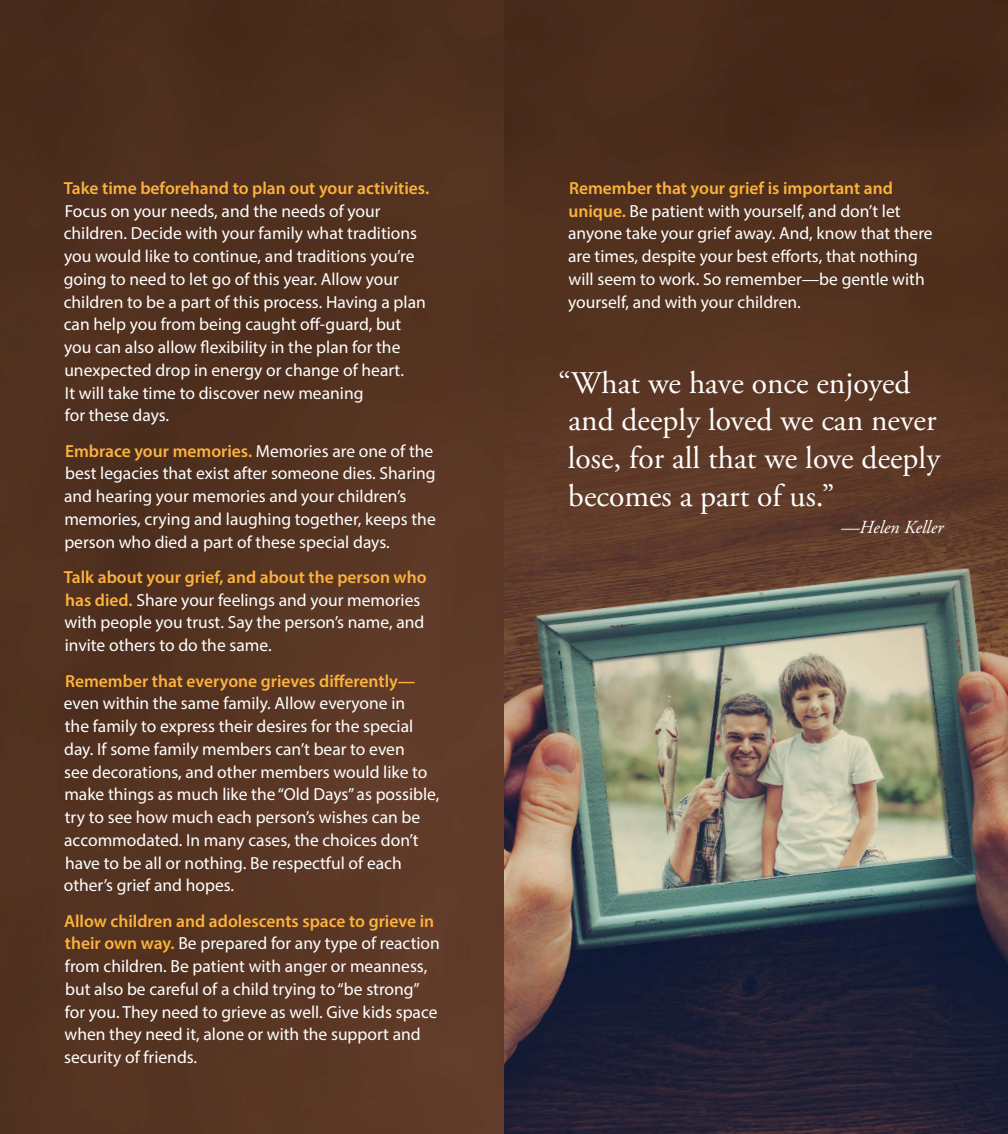
<style>
.page{position:relative;width:1008px;height:1134px;background:#fff}
.page>*{position:absolute;margin:0;border:0;box-sizing:border-box;transform-origin:0 0}
.t1{font:31.5px/37.8px "Adobe Garamond Pro";color:#fff}
.t2{font:italic 18.38px "Adobe Garamond Pro";color:#fff}
.t3{font:17.5px/22.8px "Myriad Pro";color:#fff}
.t4{font:600 17.5px "Myriad Pro";color:#fcb23d}
.s1{font-weight:600;color:#fcb23d}
</style>
<div class="page">
<img style="left:0;top:0;width:504px;height:1134px">
<img style="left:504px;top:0;width:504px;height:1134px">
<p class="t4" style="left:64px;top:177px;width:367px">Take time beforehand to plan out your activities.</p>
<p class="t3" style="left:64px;top:199px;width:364px">Focus on your needs, and the needs of your children. Decide with your family what traditions you would like to continue, and traditions you’re going to need to let go of this year. Allow your children to be a part of this process. Having a plan can help you from being caught off-guard, but you can also allow flexibility in the plan for the unexpected drop in energy or change of heart.<br>It will take time to discover new meaning<br>for these days.</p>
<p class="t3" style="left:64px;top:439px;width:373px"><span class="s1">Embrace your memories.</span> Memories are one of the best legacies that exist after someone dies. Sharing and hearing your memories and your children’s memories, crying and laughing together, keeps the person who died a part of these special days.</p>
<p class="t3" style="left:64px;top:565px;width:364px"><span class="s1">Talk about your grief, and about the person who has died.</span> Share your feelings and your memories with people you trust. Say the person’s name, and invite others to do the same.</p>
<p class="t4" style="left:65px;top:670px;width:352px">Remember that everyone grieves differently—</p>
<p class="t3" style="left:64px;top:692px;width:377px">even within the same family. Allow everyone in<br>the family to express their desires for the special day. If some family members can’t bear to even<br>see decorations, and other members would like to make things as much like the “Old Days” as possible, try to see how much each person’s wishes can be accommodated. In many cases, the choices don’t have to be all or nothing. Be respectful of each other’s grief and hopes.</p>
<p class="t3" style="left:64px;top:909px;width:377px"><span class="s1">Allow children and adolescents space to grieve in their own way.</span> Be prepared for any type of reaction from children. Be patient with anger or meanness, but also be careful of a child trying to “be strong” for you. They need to grieve as well. Give kids space when they need it, alone or with the support and security of friends.</p>
<p class="t3" style="left:568px;top:176px;width:366px"><span class="s1">Remember that your grief is important and unique.</span> Be patient with yourself, and don’t let anyone take your grief away. And, know that there are times, despite your best efforts, that nothing will seem to work. So remember—be gentle with yourself, and with your children.</p>
<h1 class="t1" style="left:568px;top:365px;width:374px;text-indent:-10px">“What we have once enjoyed and deeply loved we can never lose, for all that we love deeply becomes a part of us.”</h1>
<p class="t2" style="left:841px;top:517px;width:104px">—Helen Keller</p>
</div>
